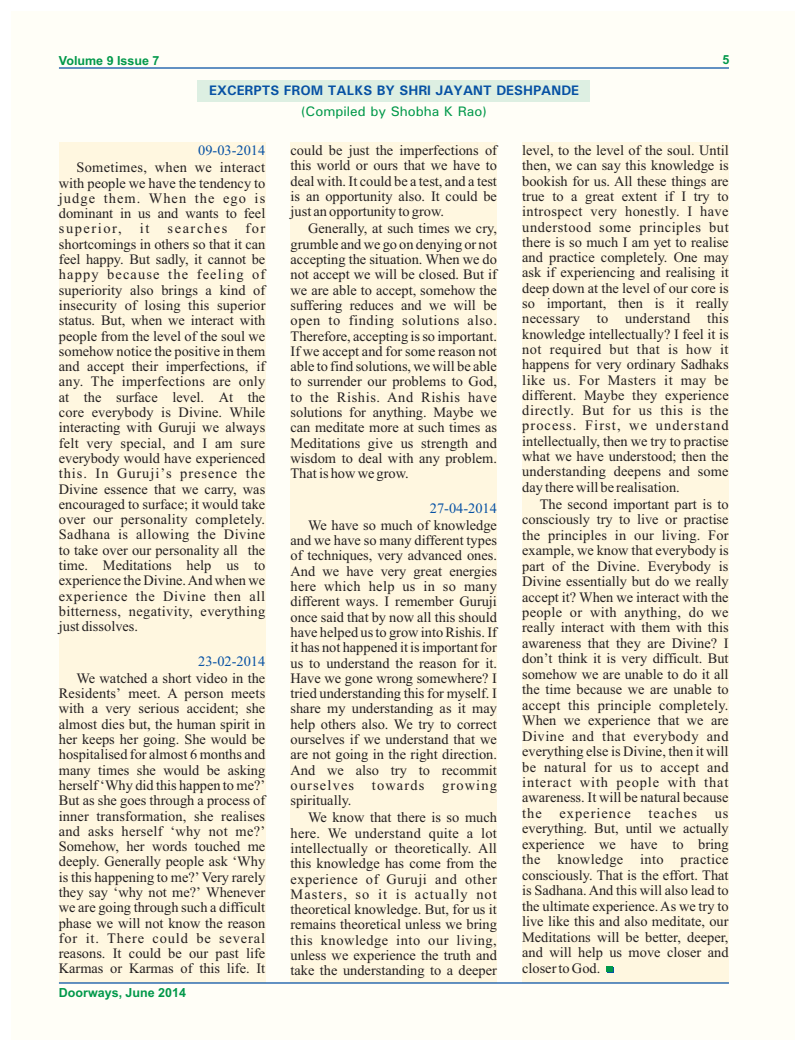
<style>
.page{position:relative;width:806px;height:1051px;background:#fff}
.page>*{position:absolute;margin:0;border:0;box-sizing:border-box;transform-origin:0 0}
.t1{font:14.38px/15.2px "Times New Roman";color:#231f20;text-align:justify}
.t2{font:14.38px "Times New Roman";color:#0651a4}
.t3{font:14.38px "Times New Roman";letter-spacing:.11em;color:#231f20}
.t4{font:700 13.75px "Univers";color:#0651a4}
.t5{font:500 13.75px "Univers";color:#00984a}
.t6{font:700 12.5px "Arial";color:#00984a}
</style>
<div class="page">
<div style="left:11px;top:11px;width:783px;height:1028px;background:#fffef7"></div>
<hr style="left:59px;top:67px;width:670px;height:2px;background:#0651a4">
<div style="left:198px;top:80px;width:392px;height:21px;background:#ddefe2"></div>
<div style="left:522px;top:142px;width:207px;height:840px;background:#fff7e0"></div>
<div style="left:290px;top:142px;width:207px;height:840px;background:#fff7e0"></div>
<div style="left:59px;top:142px;width:206px;height:840px;background:#fff7e0"></div>
<hr style="left:59px;top:981px;width:670px;height:2px;background:#0651a4">
<svg style="left:607px;top:966px;width:6px;height:6px"></svg>
<p class="t6" style="left:59px;top:55px;width:102px">Volume 9 Issue 7</p>
<p class="t6" style="left:722px;top:55px;width:8px">5</p>
<p class="t4" style="left:209px;top:86px;width:371px">EXCERPTS FROM TALKS BY SHRI JAYANT DESHPANDE</p>
<p class="t5" style="left:301px;top:107px;width:188px">(Compiled by Shobha K Rao)</p>
<p class="t2" style="left:198px;top:145px;width:69px">09-03-2014</p>
<p class="t1" style="left:59px;top:161px;width:208px;text-indent:18px">Sometimes, when we interact with people we have the tendency to judge them. When the ego is dominant in us and wants to feel superior,</p>
<p class="t1" style="left:140px;top:222px;width:11px">it</p>
<p class="t3" style="left:167px;top:223px;width:61px">searches</p>
<p class="t1" style="left:59px;top:222px;width:208px;text-indent:187px">for shortcomings in others so that it can feel happy. But sadly, it cannot be happy because the feeling of superiority also brings a kind of insecurity of losing this superior status. But, when we interact with people from the level of the soul we somehow notice the positive in them and accept their imperfections, if any. The imperfections are only at the surface level. At the core everybody is Divine. While interacting with Guruji we always felt very special, and I am sure everybody would have experienced this. In Guruji’s presence the Divine essence that we carry, was encouraged to surface; it would take over our personality completely.<br>Sadhana is allowing the Divine to take over our personality all the time. Meditations help us to experience the Divine. And when we experience the Divine then all bitterness, negativity, everything just dissolves.</p>
<p class="t2" style="left:198px;top:655px;width:69px">23-02-2014</p>
<p class="t1" style="left:59px;top:671px;width:208px;text-indent:18px">We watched a short video in the Residents’ meet. A person meets with a very serious accident; she almost dies but, the human spirit in her keeps her going. She would be hospitalised for almost 6 months and many times she would be asking herself ‘Why did this happen to me?’ But as she goes through a process of inner transformation, she realises and asks herself ‘why not me?’ Somehow, her words touched me deeply. Generally people ask ‘Why is this happening to me?’ Very rarely they say ‘why not me?’ Whenever we are going through such a difficult phase we will not know the reason for it. There could be several reasons. It could be our past life Karmas or Karmas of this life. It</p>
<p class="t6" style="left:59px;top:987px;width:129px">Doorways, June 2014</p>
<p class="t1" style="left:290px;top:144px;width:208px">could be just the imperfections of this world or ours that we have to deal with. It could be a test, and a test is an opportunity also. It could be just an opportunity to grow.</p>
<p class="t1" style="left:290px;top:222px;width:208px;text-indent:18px">Generally, at such times we cry, grumble and we go on denying or not accepting the situation. When we do not accept we will be closed. But if we are able to accept, somehow the suffering reduces and we will be open to finding solutions also.<br>Therefore, accepting is so important.<br>If we accept and for some reason not able to find solutions, we will be able to surrender our problems to God, to the Rishis. And Rishis have solutions for anything. Maybe we can meditate more at such times as Meditations give us strength and wisdom to deal with any problem.<br>That is how we grow.</p>
<p class="t2" style="left:430px;top:502px;width:69px">27-04-2014</p>
<p class="t1" style="left:290px;top:518px;width:208px;text-indent:18px">We have so much of knowledge and we have so many different types of techniques, very advanced ones.<br>And we have very great energies here which help us in so many different ways. I remember Guruji once said that by now all this should have helped us to grow into Rishis. If it has not happened it is important for us to understand the reason for it.<br>Have we gone wrong somewhere? I tried understanding this for myself. I share my understanding as it may help others also. We try to correct ourselves if we understand that we are not going in the right direction.<br>And we also try to recommit ourselves towards growing spiritually.</p>
<p class="t1" style="left:290px;top:811px;width:208px;text-indent:18px">We know that there is so much here. We understand quite a lot intellectually or theoretically. All this knowledge has come from the experience of Guruji and other Masters, so it is actually not theoretical knowledge. But, for us it remains theoretical unless we bring this knowledge into our living, unless we experience the truth and take the understanding to a deeper</p>
<p class="t1" style="left:522px;top:144px;width:208px">level, to the level of the soul. Until then, we can say this knowledge is bookish for us. All these things are true to a great extent if I try to introspect very honestly. I have understood some principles but there is so much I am yet to realise and practice completely. One may ask if experiencing and realising it deep down at the level of our core is so important, then is it really necessary to understand this knowledge intellectually? I feel it is not required but that is how it happens for very ordinary Sadhaks like us. For Masters it may be different. Maybe they experience directly. But for us this is the process. First, we understand intellectually, then we try to practise what we have understood; then the understanding deepens and some day there will be realisation.</p>
<p class="t1" style="left:522px;top:497px;width:208px;text-indent:18px">The second important part is to consciously try to live or practise the principles in our living. For example, we know that everybody is part of the Divine. Everybody is Divine essentially but do we really accept it? When we interact with the people or with anything, do we really interact with them with this awareness that they are Divine? I don’t think it is very difficult. But somehow we are unable to do it all the time because we are unable to accept this principle completely.<br>When we experience that we are Divine and that everybody and everything else is Divine, then it will be natural for us to accept and interact with people with that awareness. It will be natural because the experience teaches us everything. But, until we actually experience we have to bring the knowledge into practice consciously. That is the effort. That is Sadhana. And this will also lead to the ultimate experience. As we try to live like this and also meditate, our Meditations will be better, deeper, and will help us move closer and closer to God.</p>
</div>
